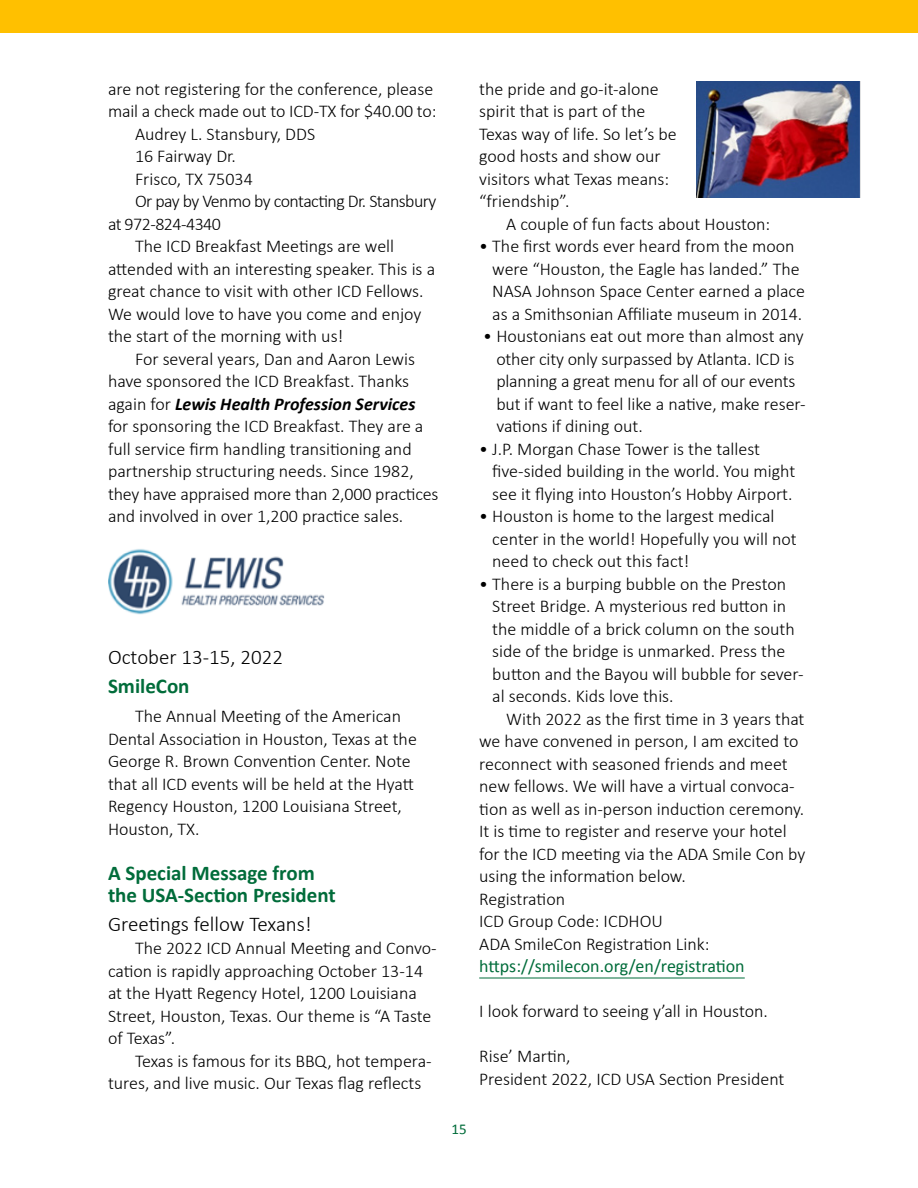
<style>
.page{position:relative;width:918px;height:1188px;background:#fff}
.page>*{position:absolute;margin:0;border:0;box-sizing:border-box;transform-origin:0 0}
.t1{font:700 21px/22.5px "Calibri";color:#006c3a}
.t2{font:300 21px "Calibri";color:#000}
.t3{font:300 18px/22.5px "Calibri";color:#000}
.t4{font:300 18px "Calibri";letter-spacing:-.03em;color:#000}
.t5{font:italic 700 18px "Calibri";color:#000}
.t6{font:18px "Calibri";color:#006c3a}
.t7{font:15px "Calibri";color:#006c3a}
.s1{font-weight:300;font-style:normal}
</style>
<div class="page">
<div style="left:0;top:0;width:918px;height:32px;background:#ffc000"></div>
<hr style="left:479px;top:978px;width:266px;height:1px;background:#006c3a">
<img style="left:108px;top:549px;width:216px;height:66px">
<img style="left:697px;top:81px;width:164px;height:117px">
<p class="t3" style="left:108px;top:77px;width:327px">are not registering for the conference, please</p>
<p class="t3" style="left:108px;top:100px;width:330px">mail a check made out to ICD-TX for $40.00 to:</p>
<p class="t3" style="left:135px;top:122px;width:182px">Audrey L. Stansbury, DDS</p>
<p class="t3" style="left:135px;top:145px;width:102px">16 Fairway Dr.</p>
<p class="t3" style="left:135px;top:167px;width:119px">Frisco, TX 75034</p>
<p class="t4" style="left:135px;top:190px;width:303px">Or pay by Venmo by contacting Dr. Stansbury</p>
<p class="t4" style="left:108px;top:212px;width:115px">at 972-824-4340</p>
<p class="t3" style="left:135px;top:235px;width:261px">The ICD Breakfast Meetings are well</p>
<p class="t3" style="left:108px;top:257px;width:329px">attended with an interesting speaker. This is a</p>
<p class="t3" style="left:108px;top:280px;width:317px">great chance to visit with other ICD Fellows.</p>
<p class="t3" style="left:108px;top:302px;width:315px">We would love to have you come and enjoy</p>
<p class="t3" style="left:108px;top:325px;width:237px">the start of the morning with us!</p>
<p class="t3" style="left:135px;top:347px;width:282px">For several years, Dan and Aaron Lewis</p>
<p class="t3" style="left:108px;top:370px;width:303px">have sponsored the ICD Breakfast. Thanks</p>
<p class="t5" style="left:108px;top:392px;width:309px"><span class="s1">again for</span> Lewis Health Profession Services</p>
<p class="t3" style="left:108px;top:415px;width:317px">for sponsoring the ICD Breakfast. They are a</p>
<p class="t3" style="left:108px;top:437px;width:305px">full service firm handling transitioning and</p>
<p class="t3" style="left:108px;top:460px;width:307px">partnership structuring needs. Since 1982,</p>
<p class="t3" style="left:108px;top:482px;width:332px">they have appraised more than 2,000 practices</p>
<p class="t3" style="left:108px;top:505px;width:297px">and involved in over 1,200 practice sales.</p>
<p class="t2" style="left:108px;top:644px;width:177px">October 13-15, 2022</p>
<p class="t1" style="left:108px;top:674px;width:83px">SmileCon</p>
<p class="t3" style="left:108px;top:705px;width:310px;text-indent:27px">The Annual Meeting of the American Dental Association in Houston, Texas at the George R. Brown Convention Center. Note that all ICD events will be held at the Hyatt Regency Houston, 1200 Louisiana Street, Houston, TX.</p>
<p class="t1" style="left:108px;top:861px;width:229px">A Special Message from the USA-Section President</p>
<p class="t2" style="left:108px;top:912px;width:205px">Greetings fellow Texans!</p>
<p class="t3" style="left:108px;top:937px;width:330px;text-indent:27px">The 2022 ICD Annual Meeting and Convo&shy;cation is rapidly approaching October 13-14 at the Hyatt Regency Hotel, 1200 Louisiana Street, Houston, Texas. Our theme is “A Taste of Texas”.</p>
<p class="t3" style="left:108px;top:1049px;width:325px;text-indent:27px">Texas is famous for its BBQ, hot tempera&shy;tures, and live music. Our Texas flag reflects</p>
<p class="t3" style="left:479px;top:77px;width:199px">the pride and go-it-alone spirit that is part of the<br>Texas way of life. So let’s be good hosts and show our visitors what Texas means: “friendship”.</p>
<p class="t3" style="left:506px;top:212px;width:266px">A couple of fun facts about Houston:</p>
<p class="t3" style="left:492px;top:235px;width:314px;text-indent:-13px">• The first words ever heard from the moon were “Houston, the Eagle has landed.” The NASA Johnson Space Center earned a place as a Smithsonian Affiliate museum in 2014.</p>
<p class="t3" style="left:496px;top:325px;width:311px;text-indent:-13px">• Houstonians eat out more than almost any other city only surpassed by Atlanta. ICD is planning a great menu for all of our events but if want to feel like a native, make reser&shy;vations if dining out.</p>
<p class="t3" style="left:492px;top:437px;width:305px;text-indent:-13px">• J.P. Morgan Chase Tower is the tallest five-sided building in the world. You might see it flying into Houston’s Hobby Airport.</p>
<p class="t3" style="left:492px;top:505px;width:306px;text-indent:-13px">• Houston is home to the largest medical center in the world! Hopefully you will not need to check out this fact!</p>
<p class="t3" style="left:492px;top:572px;width:313px;text-indent:-13px">• There is a burping bubble on the Preston Street Bridge. A mysterious red button in the middle of a brick column on the south side of the bridge is unmarked. Press the button and the Bayou will bubble for sever&shy;al seconds. Kids love this.</p>
<p class="t3" style="left:479px;top:707px;width:328px;text-indent:27px">With 2022 as the first time in 3 years that we have convened in person, I am excited to reconnect with seasoned friends and meet new fellows. We will have a virtual convoca&shy;tion as well as in-person induction ceremony.<br>It is time to register and reserve your hotel for the ICD meeting via the ADA Smile Con by using the information below.<br>Registration<br>ICD Group Code: ICDHOU<br>ADA SmileCon Registration Link:</p>
<p class="t6" style="left:479px;top:954px;width:267px">https://smilecon.org/en/registration</p>
<p class="t3" style="left:479px;top:1000px;width:290px">I look forward to seeing y’all in Houston.</p>
<p class="t3" style="left:479px;top:1045px;width:307px">Rise’ Martin,<br>President 2022, ICD USA Section President</p>
<p class="t7" style="left:451px;top:1119px;width:17px">15</p>
</div>
